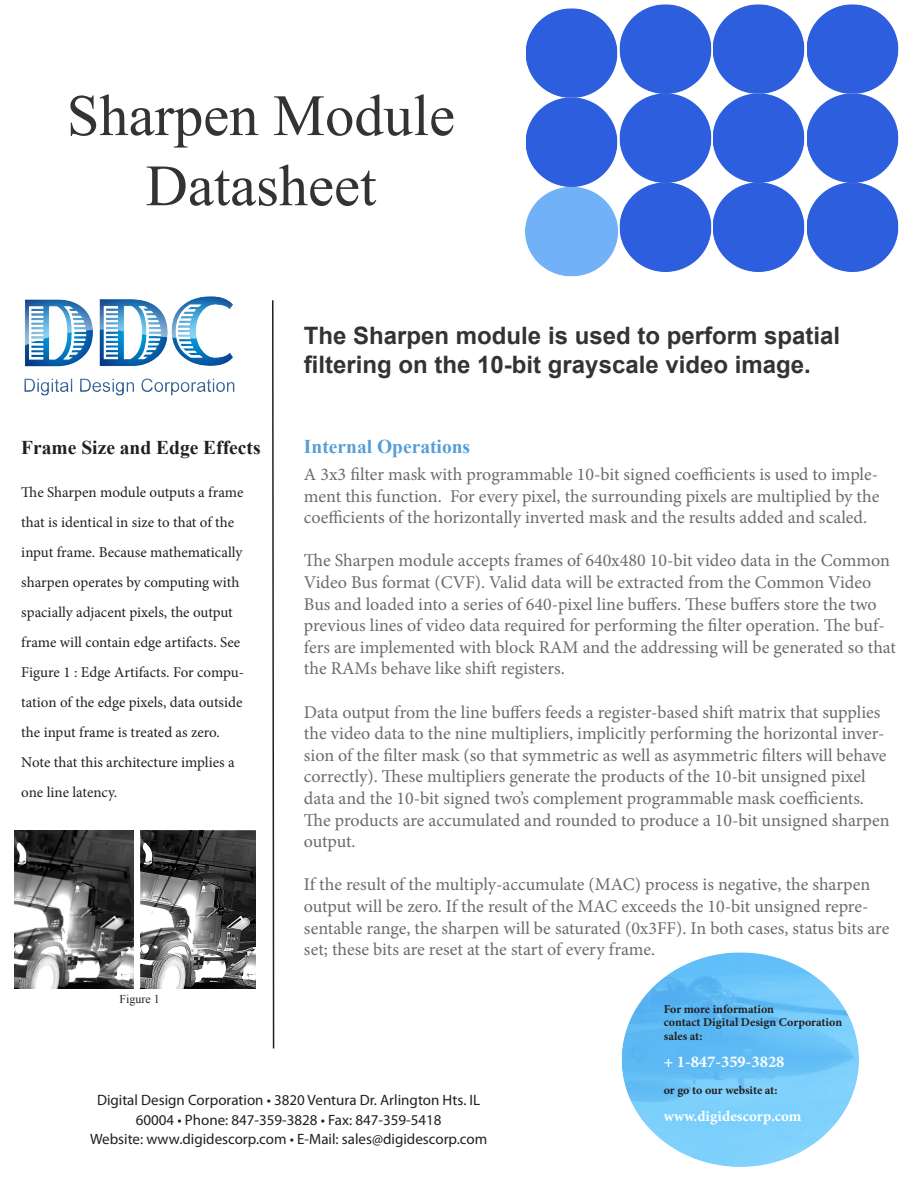
<style>
.page{position:relative;width:918px;height:1188px;background:#fff}
.page>*{position:absolute;margin:0;border:0;box-sizing:border-box;transform-origin:0 0}
.t1{font:58.5px "Times New Roman";color:#333}
.t2{font:700 24px/28.8px "Arial";color:#333}
.t3{font:700 19.5px "Times New Roman";color:#231f20}
.t4{font:700 19.5px "Times New Roman";color:#589ed6}
.t5{font:18px/21.6px "Minion Pro";color:#6b6b6e}
.Company_Name{font:700 16.5px "Minion Pro";color:#fff}
.t6{font:15px/30px "Minion Pro";color:#231f20}
.t7{font:15px/19.5px "Myriad Pro";color:#231f20;text-align:center}
.Company_Name-2{font:700 15px "Minion Pro";letter-spacing:.005em;color:#fff}
.Company_Name-3{font:700 12px "Minion Pro";color:#231f20}
.t8{font:12px "Times New Roman";color:#231f20}
</style>
<div class="page">
<img style="left:24px;top:296px;width:211px;height:100px">
<svg style="left:272px;top:300px;width:3px;height:749px"></svg>
<img style="left:526px;top:8px;width:94px;height:89px">
<img style="left:525px;top:191px;width:95px;height:86px">
<img style="left:620px;top:186px;width:279px;height:86px">
<img style="left:620px;top:4px;width:279px;height:89px">
<img style="left:620px;top:93px;width:279px;height:93px">
<img style="left:526px;top:97px;width:94px;height:94px">
<img style="left:621px;top:952px;width:238px;height:215px">
<img style="left:15px;top:830px;width:119px;height:158px">
<img style="left:141px;top:830px;width:115px;height:158px">
<p class="t1" style="left:67px;top:76px;width:390px">Sharpen Module</p>
<p class="t1" style="left:146px;top:146px;width:232px">Datasheet</p>
<p class="t3" style="left:21px;top:434px;width:241px">Frame Size and Edge Effects</p>
<p class="t6" style="left:21px;top:478px;width:224px">The Sharpen module outputs a frame that is identical in size to that of the input frame. Because mathematically sharpen operates by computing with spacially adjacent pixels, the output frame will contain edge artifacts. See Figure 1 : Edge Artifacts. For compu&shy;tation of the edge pixels, data outside the input frame is treated as zero.<br>Note that this architecture implies a one line latency.</p>
<p class="t2" style="left:304px;top:322px;width:538px">The Sharpen module is used to perform spatial filtering on the 10-bit grayscale video image.</p>
<p class="t4" style="left:304px;top:433px;width:168px">Internal Operations</p>
<p class="t5" style="left:304px;top:464px;width:577px;text-align:justify">A 3x3 filter mask with programmable 10-bit signed coefficients is used to imple&shy;ment this function. For every pixel, the surrounding pixels are multiplied by the coefficients of the horizontally inverted mask and the results added and scaled.</p>
<p class="t5" style="left:304px;top:550px;width:594px">The Sharpen module accepts frames of 640x480 10-bit video data in the Common Video Bus format (CVF). Valid data will be extracted from the Common Video Bus and loaded into a series of 640-pixel line buffers. These buffers store the two previous lines of video data required for performing the filter operation. The buf&shy;fers are implemented with block RAM and the addressing will be generated so that the RAMs behave like shift registers.</p>
<p class="t5" style="left:304px;top:701px;width:587px">Data output from the line buffers feeds a register-based shift matrix that supplies the video data to the nine multipliers, implicitly performing the horizontal inver&shy;sion of the filter mask (so that symmetric as well as asymmetric filters will behave correctly). These multipliers generate the products of the 10-bit unsigned pixel data and the 10-bit signed two’s complement programmable mask coefficients.<br>The products are accumulated and rounded to produce a 10-bit unsigned sharpen output.</p>
<p class="t5" style="left:304px;top:874px;width:587px">If the result of the multiply-accumulate (MAC) process is negative, the sharpen output will be zero. If the result of the MAC exceeds the 10-bit unsigned repre&shy;sentable range, the sharpen will be saturated (0x3FF). In both cases, status bits are set; these bits are reset at the start of every frame.</p>
<p class="t8" style="left:119px;top:991px;width:42px">Figure 1</p>
<p class="t7" style="left:97px;top:1090px;width:385px">Digital Design Corporation • 3820 Ventura Dr. Arlington Hts. IL<br>60004 • Phone: 847-359-3828 • Fax: 847-359-5418</p>
<p class="t7" style="left:90px;top:1129px;width:399px">Website: www.digidescorp.com • E-Mail: sales@digidescorp.com</p>
<p class="Company_Name-3" style="left:664px;top:1001px;width:112px">For more information</p>
<p class="Company_Name-3" style="left:664px;top:1014px;width:180px">contact Digital Design Corporation</p>
<p class="Company_Name-3" style="left:664px;top:1028px;width:40px">sales at:</p>
<p class="Company_Name" style="left:664px;top:1050px;width:122px">+ 1-847-359-3828</p>
<p class="Company_Name-3" style="left:664px;top:1082px;width:115px">or go to our website at:</p>
<p class="Company_Name-2" style="left:664px;top:1106px;width:139px">www.digidescorp.com</p>
</div>
